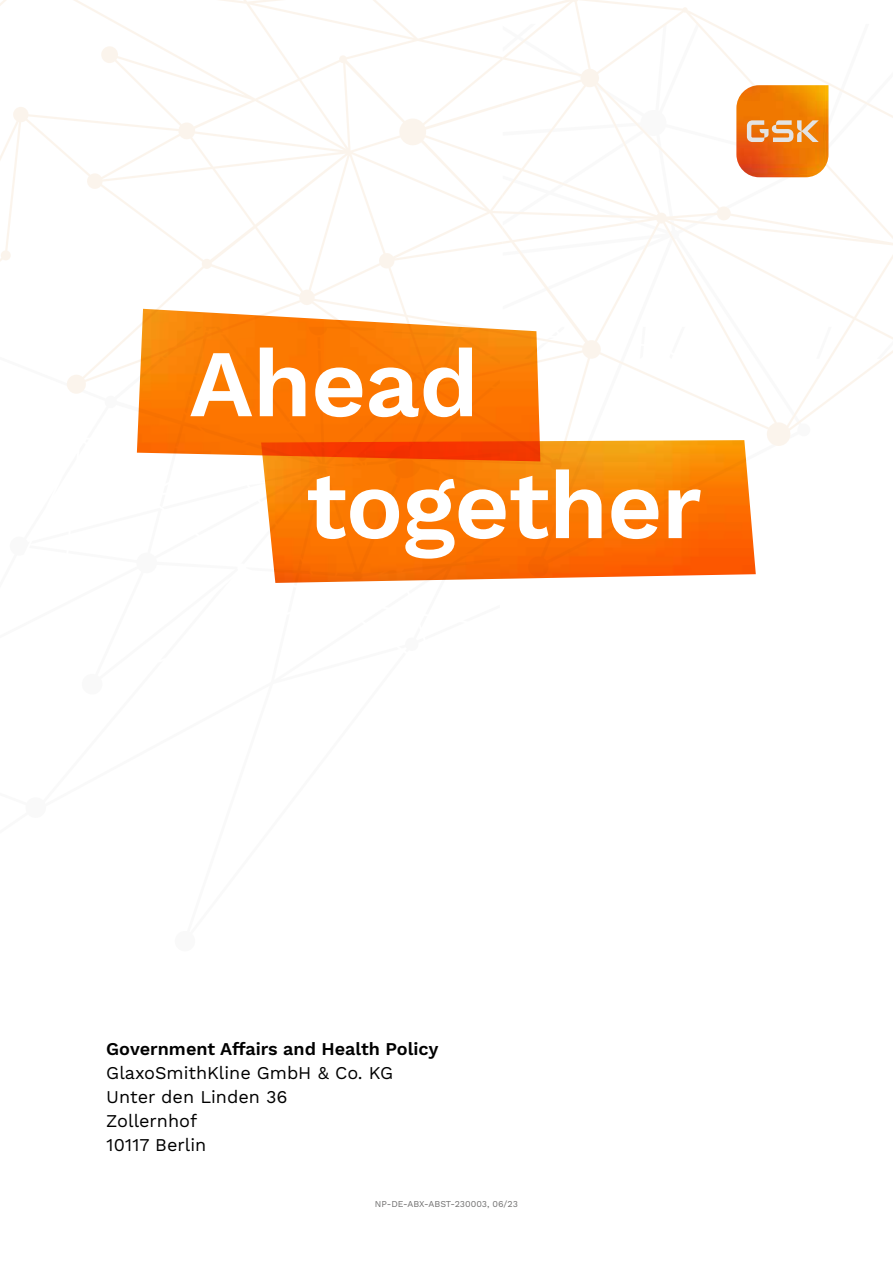
<style>
.page{position:relative;width:893px;height:1263px;background:#fff}
.page>*{position:absolute;margin:0;border:0;box-sizing:border-box;transform-origin:0 0}
.t1{font:600 95.55px/121.9px "Work Sans";letter-spacing:-.01em;color:#fff}
.t2{font:18px/24px "Work Sans";color:#000}
.t3{font:600 18px "Work Sans";color:#000}
.t4{font:9px "Work Sans";color:#706f6f}
</style>
<div class="page">
<svg style="left:0;top:0;width:714px;height:453px"></svg>
<svg style="left:503px;top:24px;width:390px;height:422px"></svg>
<img style="left:137px;top:309px;width:403px;height:147px">
<img style="left:261px;top:440px;width:495px;height:143px">
<img style="left:736px;top:85px;width:92px;height:92px">
<svg style="left:747px;top:120px;width:72px;height:22px;background:#e8a86a"></svg>
<h1 class="t1" style="left:306px;top:327px;width:397px;text-indent:-117px">Ahead together</h1>
<p class="t3" style="left:106px;top:1039px;width:334px">Government Affairs and Health Policy</p>
<p class="t2" style="left:106px;top:1062px;width:288px">GlaxoSmithKline GmbH &amp; Co. KG<br>Unter den Linden 36<br>Zollernhof<br>10117 Berlin</p>
<p class="t4" style="left:375px;top:1198px;width:145px">NP-DE-ABX-ABST-230003, 06/23</p>
</div>
